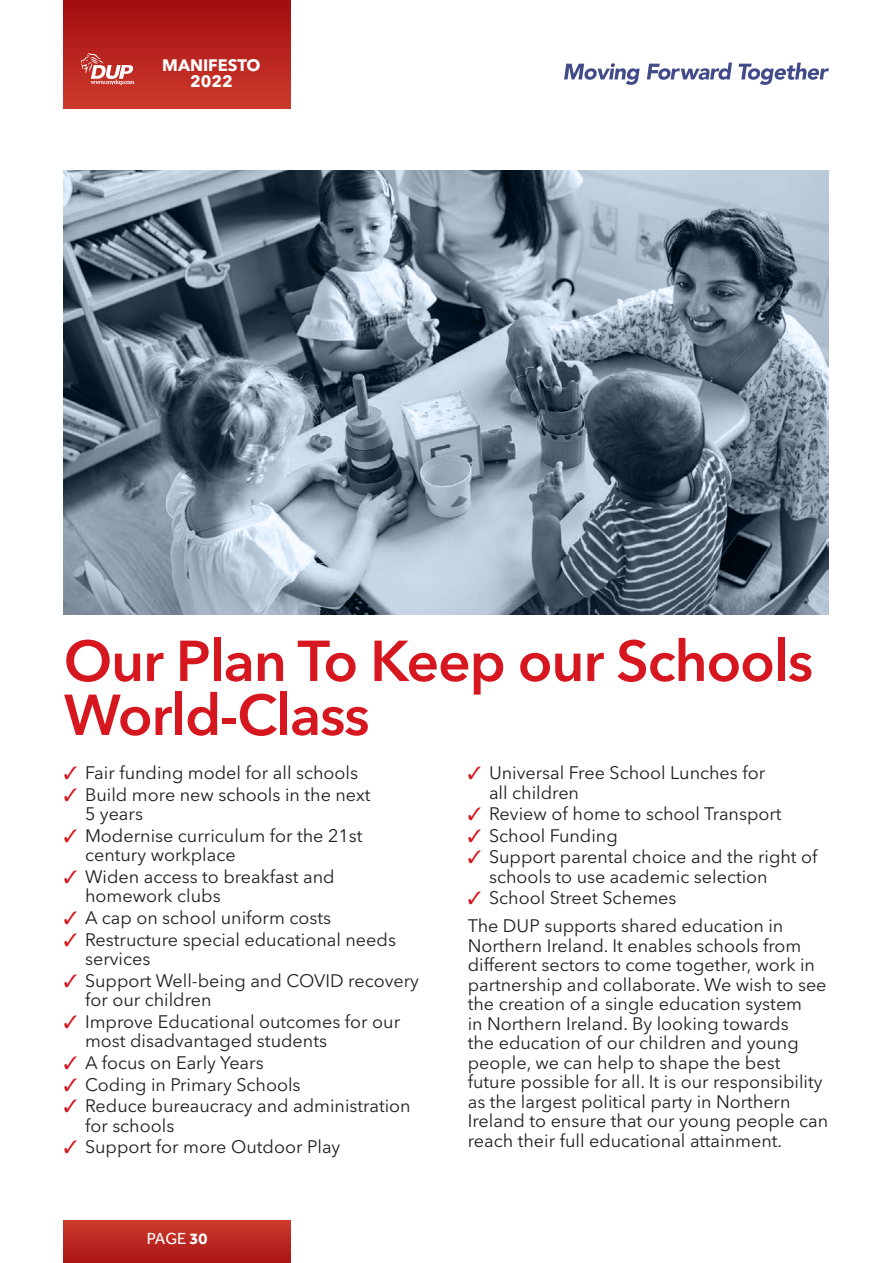
<style>
.page{position:relative;width:893px;height:1263px;background:#fff}
.page>*{position:absolute;margin:0;border:0;box-sizing:border-box;transform-origin:0 0}
.t1{font:600 57px/54px "Avenir Next LT Pro";letter-spacing:-.02em;color:#d7171f}
.t2{font:18px/19.5px "Avenir Next LT Pro";color:#231f20}
.t3{font:700 16.5px/16.5px "Avenir Next LT Pro";color:#fff;text-align:center}
.t4{font:16.5px "Effra";color:#fff}
.s1{color:#d7171f}
.s2{font-weight:700}
</style>
<div class="page">
<div style="left:64px;top:0;width:227px;height:108px;background:linear-gradient(to bottom,#a30c11,#cc3a2c)"></div>
<svg style="left:81px;top:53px;width:53px;height:32px"></svg>
<div style="left:64px;top:1220px;width:227px;height:43px;background:linear-gradient(to bottom,#ce3b2d,#aa1415)"></div>
<svg style="left:564px;top:63px;width:76px;height:22px"></svg>
<svg style="left:647px;top:63px;width:85px;height:17px"></svg>
<svg style="left:739px;top:63px;width:90px;height:22px"></svg>
<img style="left:63px;top:170px;width:766px;height:444px">
<p class="t3" style="left:162px;top:57px;width:100px">MANIFESTO<br>2022</p>
<p class="t1" style="left:64px;top:633px;width:751px">Our Plan To Keep our Schools<br>World-Class</p>
<p class="t2" style="left:64px;top:763px;width:296px"><span class="s1">✓</span> Fair funding model for all schools</p>
<p class="t2" style="left:85px;top:785px;width:287px;text-indent:-21px"><span class="s1">✓</span> Build more new schools in the next<br>5 years</p>
<p class="t2" style="left:85px;top:826px;width:279px;text-indent:-21px"><span class="s1">✓</span> Modernise curriculum for the 21st century workplace</p>
<p class="t2" style="left:85px;top:867px;width:251px;text-indent:-21px"><span class="s1">✓</span> Widen access to breakfast and homework clubs</p>
<p class="t2" style="left:64px;top:908px;width:269px"><span class="s1">✓</span> A cap on school uniform costs</p>
<p class="t2" style="left:85px;top:930px;width:312px;text-indent:-21px"><span class="s1">✓</span> Restructure special educational needs services</p>
<p class="t2" style="left:85px;top:971px;width:335px;text-indent:-21px"><span class="s1">✓</span> Support Well-being and COVID recovery for our children</p>
<p class="t2" style="left:85px;top:1012px;width:317px;text-indent:-21px"><span class="s1">✓</span> Improve Educational outcomes for our most disadvantaged students</p>
<p class="t2" style="left:64px;top:1053px;width:201px"><span class="s1">✓</span> A focus on Early Years</p>
<p class="t2" style="left:64px;top:1074px;width:238px"><span class="s1">✓</span> Coding in Primary Schools</p>
<p class="t2" style="left:85px;top:1096px;width:327px;text-indent:-21px"><span class="s1">✓</span> Reduce bureaucracy and administration for schools</p>
<p class="t2" style="left:64px;top:1137px;width:278px"><span class="s1">✓</span> Support for more Outdoor Play</p>
<p class="t4" style="left:147px;top:1229px;width:62px">PAGE <span class="s2">30</span></p>
<p class="t2" style="left:489px;top:763px;width:278px;text-indent:-21px"><span class="s1">✓</span> Universal Free School Lunches for all children</p>
<p class="t2" style="left:468px;top:804px;width:315px"><span class="s1">✓</span> Review of home to school Transport</p>
<p class="t2" style="left:468px;top:826px;width:152px"><span class="s1">✓</span> School Funding</p>
<p class="t2" style="left:489px;top:847px;width:330px;text-indent:-21px"><span class="s1">✓</span> Support parental choice and the right of schools to use academic selection</p>
<p class="t2" style="left:468px;top:888px;width:210px"><span class="s1">✓</span> School Street Schemes</p>
<p class="t2" style="left:468px;top:916px;width:362px">The DUP supports shared education in Northern Ireland. It enables schools from different sectors to come together, work in partnership and collaborate. We wish to see the creation of a single education system<br>in Northern Ireland. By looking towards<br>the education of our children and young people, we can help to shape the best future possible for all. It is our responsibility as the largest political party in Northern Ireland to ensure that our young people can reach their full educational attainment.</p>
</div>
